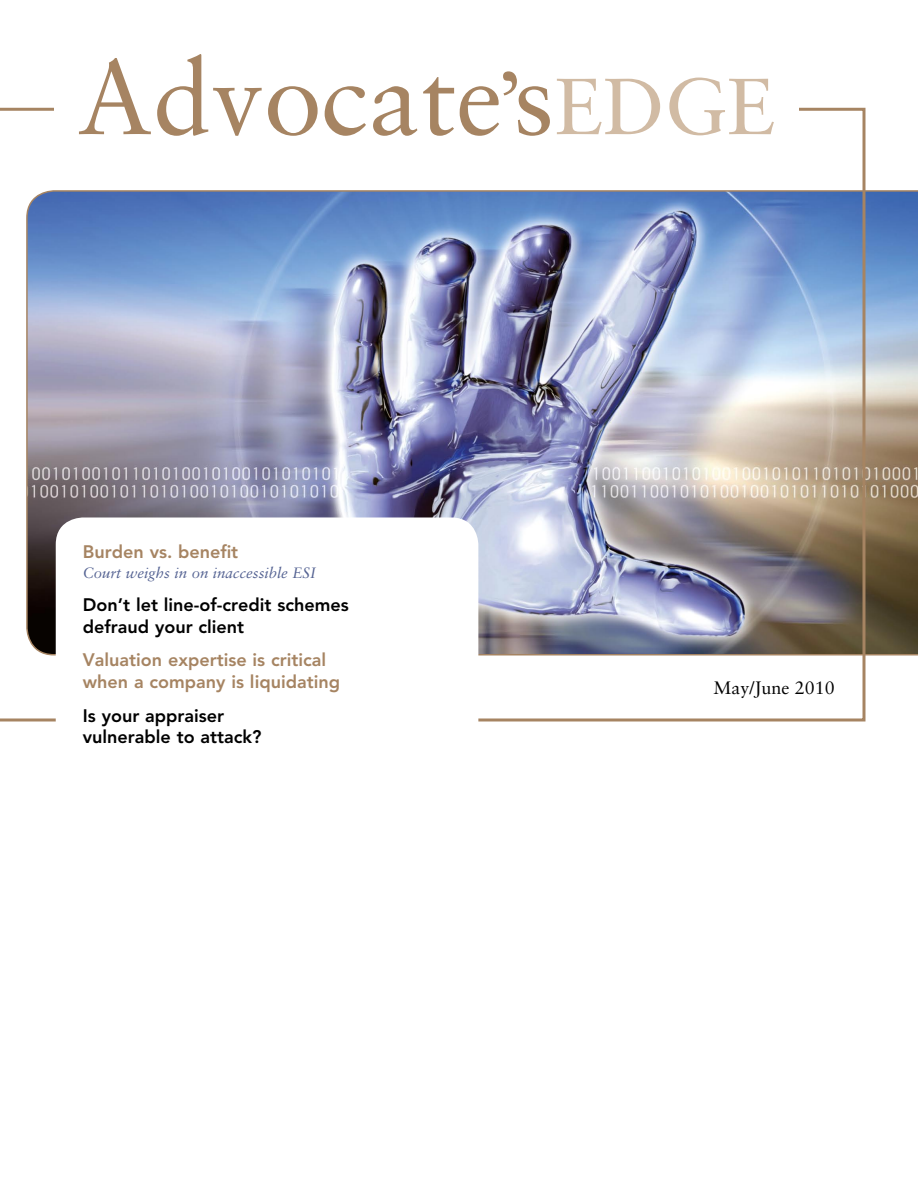
<style>
.page{position:relative;width:918px;height:1188px;background:#fff}
.page>*{position:absolute;margin:0;border:0;box-sizing:border-box;transform-origin:0 0}
.t1{font:105px "Sabon LT Std";color:#a68462}
.t2{font:800 18px/21.6px "Avenir LT Std";color:#000}
.t3{font:800 18px/21.6px "Avenir LT Std";color:#a68462}
.t4{font:18px "Sabon LT Std";color:#000}
.t5{font:italic 15px "Sabon LT Std";color:#546292}
.s1{font-size:90px}
.s2{font-size:79.5px;color:#d1bba4}
</style>
<div class="page">
<svg style="left:866px;top:190px;width:52px;height:465px"></svg>
<img style="left:0;top:108px;width:866px;height:613px">
<div style="left:54px;top:54px;width:744px;height:122px;background:#fff"></div>
<div style="left:56px;top:518px;width:422px;height:274px;background:#fff;border-radius:27px"></div>
<h1 class="t1" style="left:77px;top:35px;width:700px">Advocate<span class="s1">’</span>s<span class="s2">EDGE</span></h1>
<p class="t3" style="left:83px;top:541px;width:157px">Burden vs. benefit</p>
<p class="t5" style="left:83px;top:564px;width:234px">Court weighs in on inaccessible ESI</p>
<p class="t2" style="left:83px;top:594px;width:267px">Don’t let line-of-credit schemes defraud your client</p>
<p class="t3" style="left:83px;top:649px;width:259px">Valuation expertise is critical when a company is liquidating</p>
<p class="t2" style="left:83px;top:705px;width:180px">Is your appraiser vulnerable to attack?</p>
<p class="t4" style="left:713px;top:677px;width:123px">May/June 2010</p>
</div>
